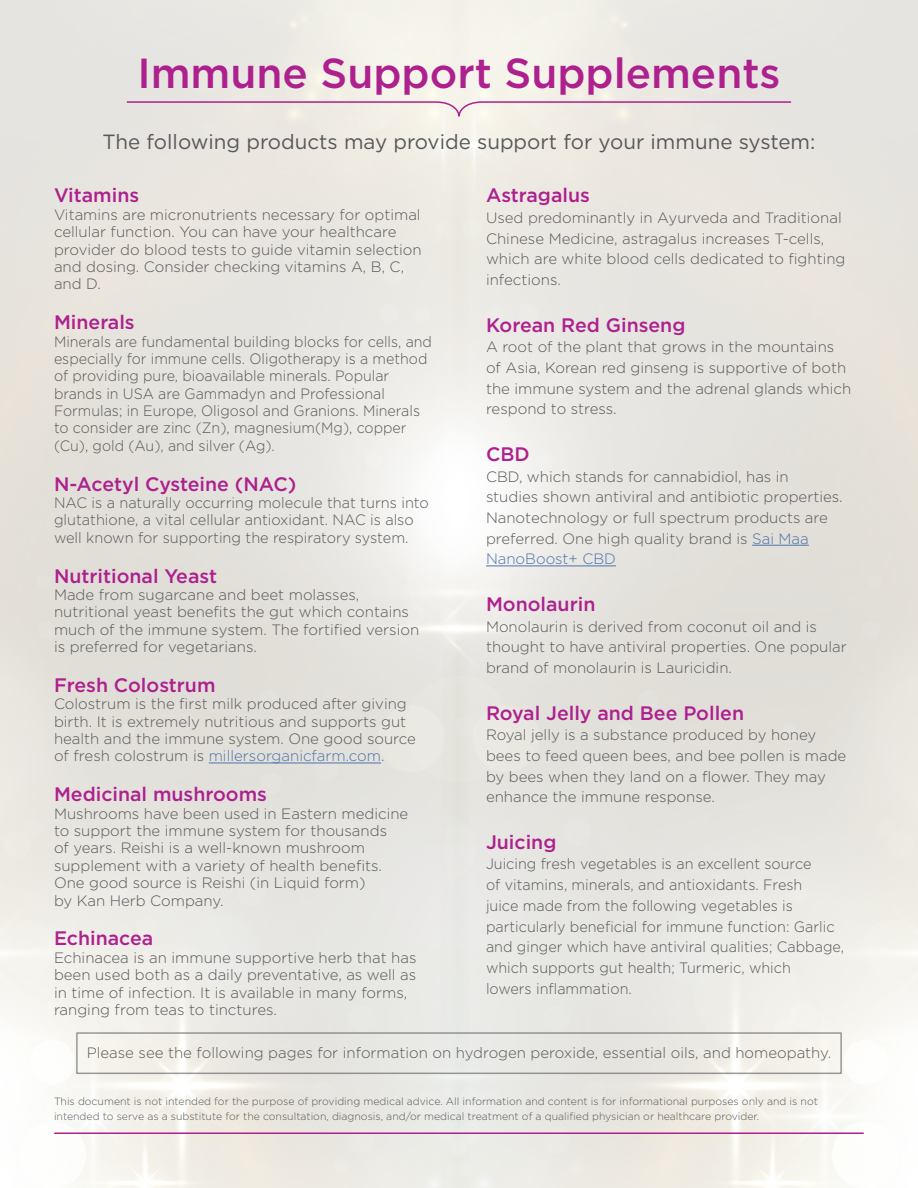
<style>
.page{position:relative;width:918px;height:1188px;background:#fff}
.page>*{position:absolute;margin:0;border:0;box-sizing:border-box;transform-origin:0 0}
.t1{font:500 42px "Gotham";color:#ad208e}
.t2{font:20.55px "Gotham";color:#57585a}
.t3{font:500 19.5px "Gotham";color:#ad208e}
.t4{font:300 15px/17.4px "Gotham";color:#57585a}
.t5{font:300 15px/17.4px "Gotham";color:#57585a;scale:.95 1}
.t6{font:300 15px/20.7px "Gotham";color:#57585a;scale:.96 1}
.t7{font:300 10.5px/14.5px "Gotham";color:#57585a}
.s1{color:#4d72ac}
</style>
<div class="page">
<img style="left:0;top:0;width:440px;height:1188px">
<img style="left:440px;top:0;width:478px;height:1188px">
<hr style="left:209px;top:763px;width:172px;height:1px;background:#4d72ac">
<hr style="left:752px;top:545px;width:57px;height:1px;background:#4d72ac">
<hr style="left:486px;top:566px;width:130px;height:1px;background:#4d72ac">
<hr style="left:55px;top:1132px;width:808px;height:2px;background:#ad208e">
<svg style="left:126px;top:101px;width:666px;height:17px;background:#e8d8db"></svg>
<p class="t1" style="left:137px;top:46px;width:645px">Immune Support Supplements</p>
<p class="t2" style="left:103px;top:129px;width:714px">The following products may provide support for your immune system:</p>
<p class="t3" style="left:54px;top:183px;width:87px">Vitamins</p>
<p class="t4" style="left:54px;top:205px;width:369px">Vitamins are micronutrients necessary for optimal cellular function. You can have your healthcare provider do blood tests to guide vitamin selection and dosing. Consider checking vitamins A, B, C, and D.</p>
<p class="t3" style="left:54px;top:310px;width:82px">Minerals</p>
<p class="t5" style="left:54px;top:332px;width:399px">Minerals are fundamental building blocks for cells, and especially for immune cells. Oligotherapy is a method of providing pure, bioavailable minerals. Popular brands in USA are Gammadyn and Professional Formulas; in Europe, Oligosol and Granions. Minerals to consider are zinc (Zn), magnesium(Mg), copper (Cu), gold (Au), and silver (Ag).</p>
<p class="t3" style="left:54px;top:471px;width:244px">N-Acetyl Cysteine (NAC)</p>
<p class="t4" style="left:54px;top:494px;width:376px">NAC is a naturally occurring molecule that turns into glutathione, a vital cellular antioxidant. NAC is also well known for supporting the respiratory system.</p>
<p class="t3" style="left:54px;top:563px;width:165px">Nutritional Yeast</p>
<p class="t4" style="left:54px;top:586px;width:367px">Made from sugarcane and beet molasses, nutritional yeast benefits the gut which contains much of the immune system. The fortified version is preferred for vegetarians.</p>
<p class="t3" style="left:54px;top:672px;width:163px">Fresh Colostrum</p>
<p class="t4" style="left:54px;top:695px;width:364px">Colostrum is the first milk produced after giving birth. It is extremely nutritious and supports gut health and the immune system. One good source of fresh colostrum is <span class="s1">millersorganicfarm.com</span>.</p>
<p class="t3" style="left:54px;top:782px;width:215px">Medicinal mushrooms</p>
<p class="t4" style="left:54px;top:804px;width:356px">Mushrooms have been used in Eastern medicine to support the immune system for thousands<br>of years. Reishi is a well-known mushroom supplement with a variety of health benefits.<br>One good source is Reishi (in Liquid form)<br>by Kan Herb Company.</p>
<p class="t3" style="left:54px;top:926px;width:101px">Echinacea</p>
<p class="t4" style="left:54px;top:948px;width:364px">Echinacea is an immune supportive herb that has been used both as a daily preventative, as well as in time of infection. It is available in many forms, ranging from teas to tinctures.</p>
<p class="t3" style="left:486px;top:183px;width:105px">Astragalus</p>
<p class="t4" style="left:486px;top:207px;width:361px;line-height:20.7px">Used predominantly in Ayurveda and Traditional Chinese Medicine, astragalus increases T-cells, which are white blood cells dedicated to fighting infections.</p>
<p class="t3" style="left:486px;top:312px;width:201px">Korean Red Ginseng</p>
<p class="t4" style="left:486px;top:336px;width:367px;line-height:20.7px">A root of the plant that grows in the mountains of Asia, Korean red ginseng is supportive of both the immune system and the adrenal glands which respond to stress.</p>
<p class="t3" style="left:486px;top:441px;width:45px">CBD</p>
<p class="t4" style="left:486px;top:466px;width:358px;line-height:20.7px">CBD, which stands for cannabidiol, has in studies shown antiviral and antibiotic properties.<br>Nanotechnology or full spectrum products are preferred. One high quality brand is <span class="s1">Sai Maa NanoBoost+ CBD</span></p>
<p class="t3" style="left:486px;top:591px;width:111px">Monolaurin</p>
<p class="t4" style="left:486px;top:616px;width:362px;line-height:20.7px">Monolaurin is derived from coconut oil and is thought to have antiviral properties. One popular brand of monolaurin is Lauricidin.</p>
<p class="t3" style="left:486px;top:700px;width:260px">Royal Jelly and Bee Pollen</p>
<p class="t4" style="left:486px;top:724px;width:362px;line-height:20.7px">Royal jelly is a substance produced by honey bees to feed queen bees, and bee pollen is made by bees when they land on a flower. They may enhance the immune response.</p>
<p class="t3" style="left:486px;top:829px;width:72px">Juicing</p>
<p class="t6" style="left:486px;top:853px;width:375px">Juicing fresh vegetables is an excellent source<br>of vitamins, minerals, and antioxidants. Fresh<br>juice made from the following vegetables is particularly beneficial for immune function: Garlic and ginger which have antiviral qualities; Cabbage, which supports gut health; Turmeric, which<br>lowers inflammation.</p>
<p class="t4" style="left:87px;top:1044px;width:746px">Please see the following pages for information on hydrogen peroxide, essential oils, and homeopathy.</p>
<p class="t7" style="left:54px;top:1094px;width:765px">This document is not intended for the purpose of providing medical advice. All information and content is for informational purposes only and is not intended to serve as a substitute for the consultation, diagnosis, and/or medical treatment of a qualified physician or healthcare provider.</p>
</div>
